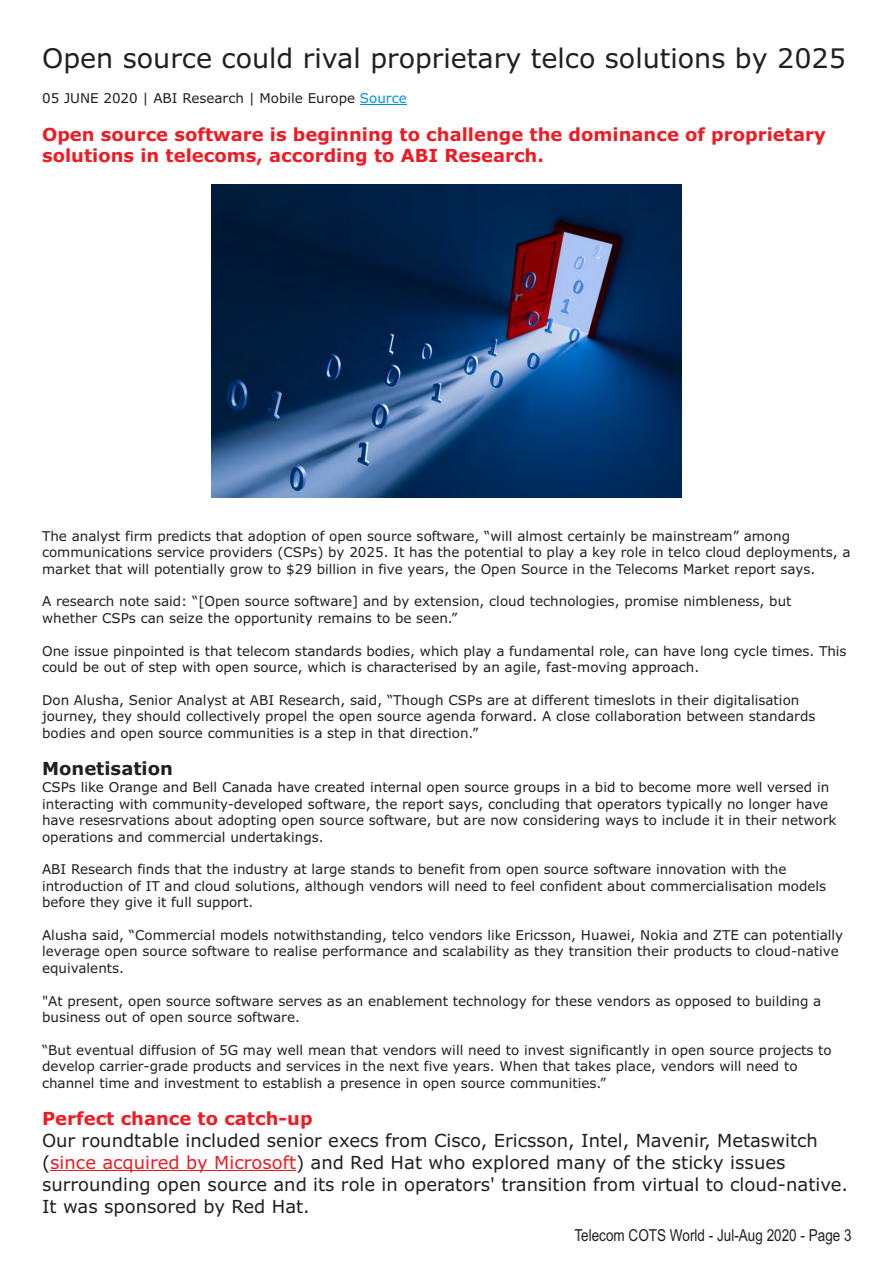
<style>
.page{position:relative;width:893px;height:1263px;background:#fff}
.page>*{position:absolute;margin:0;border:0;box-sizing:border-box;transform-origin:0 0}
.t1{font:27px "Verdana";color:#231f20}
.t2{font:18px/21.9px "Verdana";color:#231f20}
.t3{font:700 18px/21.9px "Verdana";color:#ed1c24}
.t4{font:700 18px "Verdana";color:#231f20}
.t5{font:16.5px "Arial Narrow";color:#231f20}
.t6{font:13.5px/16.4px "Verdana";color:#231f20}
.s1{color:#0095da}
.s2{color:#ed1c24}
</style>
<div class="page">
<hr style="left:360px;top:104px;width:47px;height:1px;background:#0095da">
<hr style="left:50px;top:1170px;width:246px;height:1px;background:#ed1c24">
<img style="left:211px;top:184px;width:470px;height:314px">
<h1 class="t1" style="left:42px;top:47px;width:805px">Open source could rival proprietary telco solutions by 2025</h1>
<p class="t6" style="left:42px;top:91px;width:366px">05 JUNE 2020 | ABI Research | Mobile Europe <span class="s1">Source</span></p>
<h2 class="t3" style="left:42px;top:125px;width:785px">Open source software is beginning to challenge the dominance of proprietary solutions in telecoms, according to ABI Research.</h2>
<p class="t6" style="left:42px;top:529px;width:810px">The analyst firm predicts that adoption of open source software, “will almost certainly be mainstream” among communications service providers (CSPs) by 2025. It has the potential to play a key role in telco cloud deployments, a market that will potentially grow to $29 billion in five years, the Open Source in the Telecoms Market report says.</p>
<p class="t6" style="left:42px;top:594px;width:751px">A research note said: “[Open source software] and by extension, cloud technologies, promise nimbleness, but whether CSPs can seize the opportunity remains to be seen.”</p>
<p class="t6" style="left:42px;top:644px;width:806px">One issue pinpointed is that telecom standards bodies, which play a fundamental role, can have long cycle times. This could be out of step with open source, which is characterised by an agile, fast-moving approach.</p>
<p class="t6" style="left:42px;top:693px;width:775px">Don Alusha, Senior Analyst at ABI Research, said, “Though CSPs are at different timeslots in their digitalisation journey, they should collectively propel the open source agenda forward. A close collaboration between standards bodies and open source communities is a step in that direction.”</p>
<h2 class="t4" style="left:42px;top:761px;width:132px">Monetisation</h2>
<p class="t6" style="left:42px;top:780px;width:796px">CSPs like Orange and Bell Canada have created internal open source groups in a bid to become more well versed in interacting with community-developed software, the report says, concluding that operators typically no longer have have resesrvations about adopting open source software, but are now considering ways to include it in their network operations and commercial undertakings.</p>
<p class="t6" style="left:42px;top:862px;width:786px">ABI Research finds that the industry at large stands to benefit from open source software innovation with the introduction of IT and cloud solutions, although vendors will need to feel confident about commercialisation models before they give it full support.</p>
<p class="t6" style="left:42px;top:928px;width:803px">Alusha said, “Commercial models notwithstanding, telco vendors like Ericsson, Huawei, Nokia and ZTE can potentially leverage open source software to realise performance and scalability as they transition their products to cloud-native equivalents.</p>
<p class="t6" style="left:42px;top:994px;width:781px">"At present, open source software serves as an enablement technology for these vendors as opposed to building a business out of open source software.</p>
<p class="t6" style="left:42px;top:1043px;width:791px">“But eventual diffusion of 5G may well mean that vendors will need to invest significantly in open source projects to develop carrier-grade products and services in the next five years. When that takes place, vendors will need to channel time and investment to establish a presence in open source communities.”</p>
<h2 class="t3" style="left:42px;top:1109px;width:272px">Perfect chance to catch-up</h2>
<p class="t2" style="left:42px;top:1131px;width:807px">Our roundtable included senior execs from Cisco, Ericsson, Intel, Mavenir, Metaswitch (<span class="s2">since acquired by Microsoft</span>) and Red Hat who explored many of the sticky issues surrounding open source and its role in operators' transition from virtual to cloud-native.<br>It was sponsored by Red Hat.</p>
<p class="t5" style="left:574px;top:1229px;width:279px">Telecom COTS World - Jul-Aug 2020 - Page 3</p>
</div>
